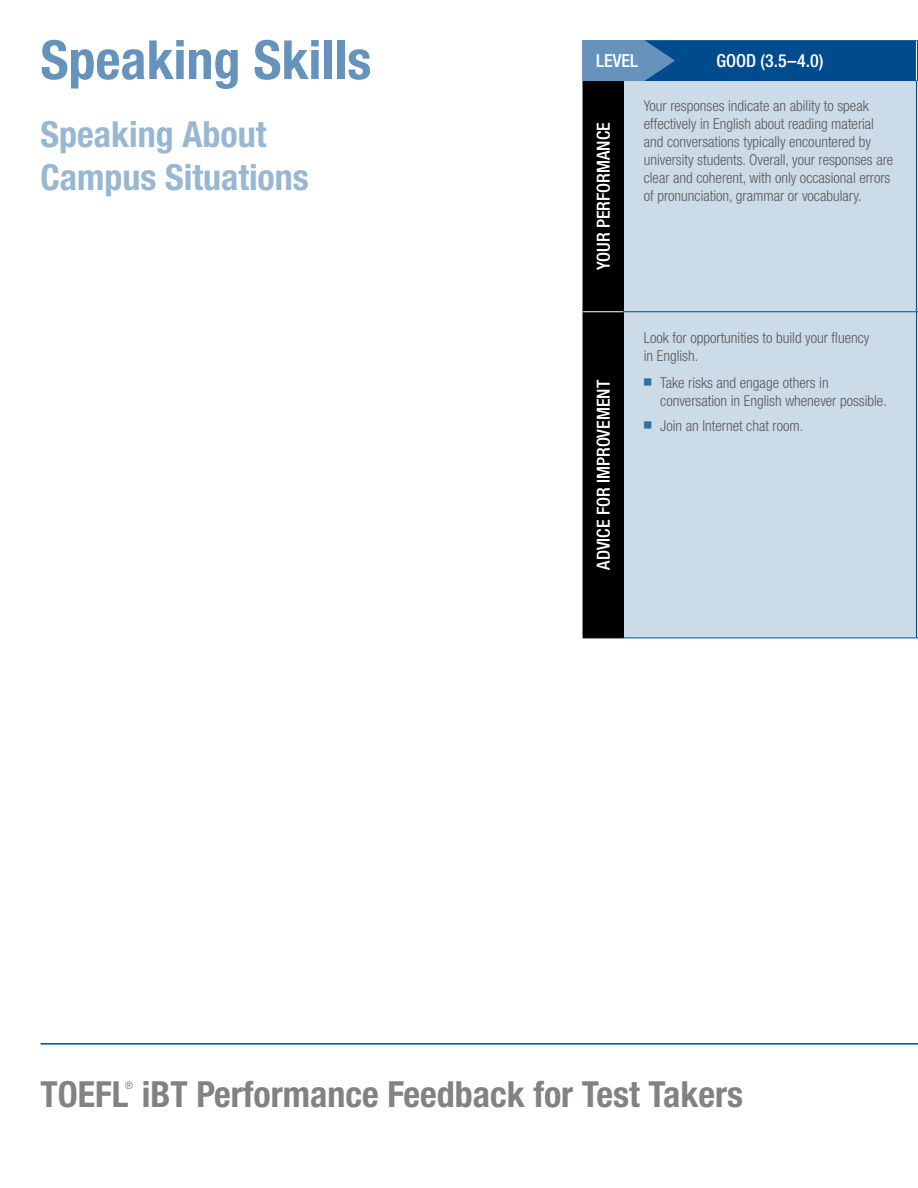
<style>
.page{position:relative;width:918px;height:1188px;background:#fff}
.page>*{position:absolute;margin:0;border:0;box-sizing:border-box;transform-origin:0 0}
.t1{font:700 condensed 54px "Helvetica Neue LT Std";color:#6693bb}
.t2{font:700 condensed 36px "Helvetica Neue LT Std";color:#808284}
.t3{font:700 condensed 36px/43.2px "Helvetica Neue LT Std";color:#99b7d1}
.t4{font:500 condensed 18px "Helvetica Neue LT Std";color:#fff}
.t5{font:300 condensed 15px/18px "Helvetica Neue LT Std";color:#58595b}
.t6{font:condensed 10.5px "Helvetica Neue LT Std";color:#808284}
</style>
<div class="page">
<hr style="left:40px;top:1043px;width:878px;height:2px;background:#004b8d">
<svg style="left:583px;top:40px;width:335px;height:599px;background:#a5b6c5"></svg>
<h1 class="t1" style="left:40px;top:27px;width:332px">Speaking Skills</h1>
<h2 class="t3" style="left:40px;top:112px;width:270px">Speaking About<br>Campus Situations</h2>
<p class="t4" style="left:596px;top:50px;width:39px">LEVEL</p>
<p class="t4" style="left:716px;top:50px;width:109px">GOOD (3.5–4.0)</p>
<p class="t4" style="left:593px;top:270px;width:148px;rotate:-90deg">YOUR PERFORMANCE</p>
<p class="t4" style="left:593px;top:570px;width:190px;rotate:-90deg">ADVICE FOR IMPROVEMENT</p>
<p class="t5" style="left:644px;top:97px;width:251px">Your responses indicate an ability to speak effectively in English about reading material and conversations typically encountered by university students. Overall, your responses are clear and coherent, with only occasional errors of pronunciation, grammar or vocabulary.</p>
<p class="t5" style="left:644px;top:328px;width:227px">Look for opportunities to build your fluency in English.</p>
<p class="t5" style="left:660px;top:374px;width:228px;text-indent:-16px"><sup>■</sup> Take risks and engage others in conversation in English whenever possible.</p>
<p class="t5" style="left:644px;top:416px;width:161px"><sup>■</sup> Join an Internet chat room.</p>
<h2 class="t2" style="left:40px;top:1073px;width:704px">TOEFL iBT Performance Feedback for Test Takers</h2>
<p class="t6" style="left:125px;top:1079px;width:10px">®</p>
</div>
